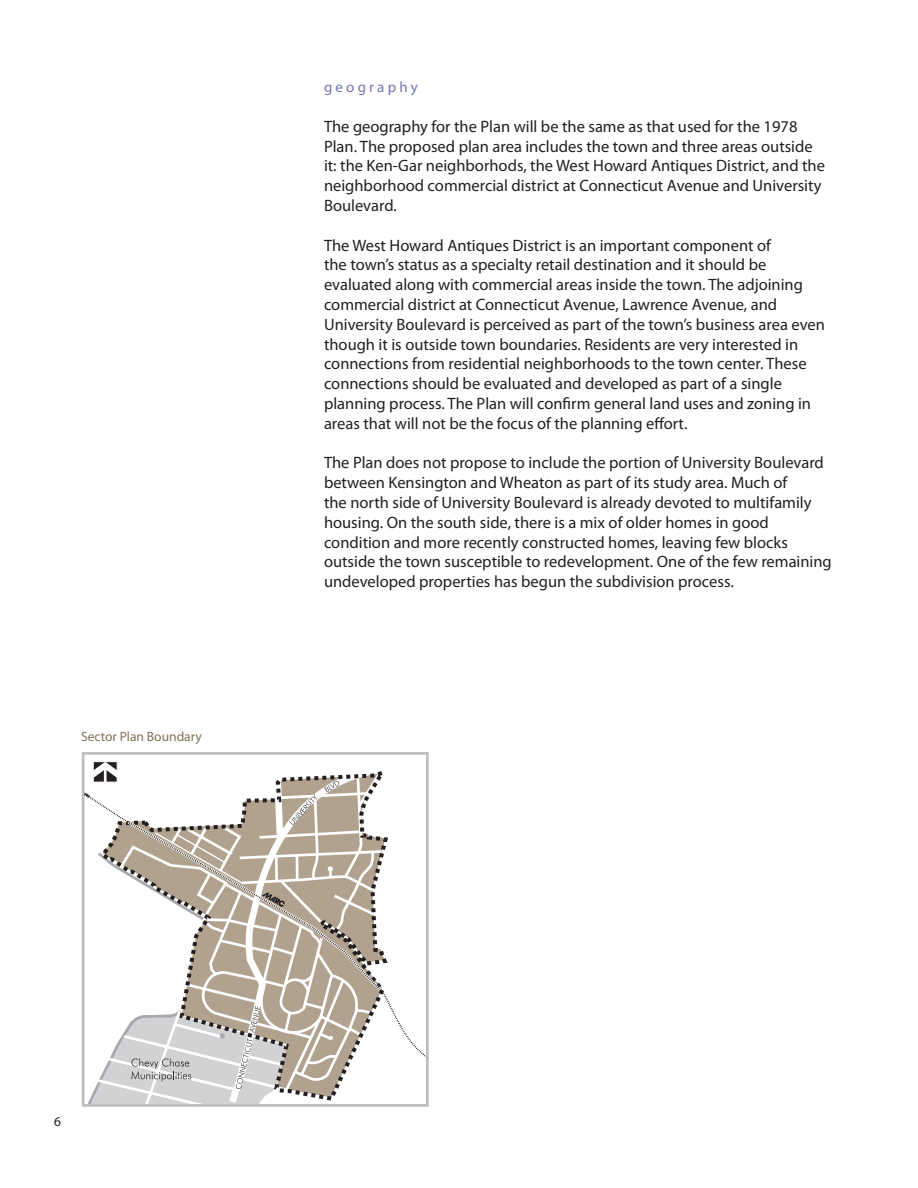
<style>
.page{position:relative;width:918px;height:1188px;background:#fff}
.page>*{position:absolute;margin:0;border:0;box-sizing:border-box;transform-origin:0 0}
.t1{font:16.5px/19.8px "Myriad Pro";color:#231f20}
.t2{font:15px "Myriad Pro";color:#7477b0}
.t3{font:13.5px "Myriad Pro";color:#806f57}
.t4{font:13.5px "Myriad Pro";color:#231f20}
</style>
<div class="page">
<div style="left:82px;top:752px;width:347px;height:355px;border:3px solid #bcbdc0"></div>
<svg style="left:84px;top:762px;width:341px;height:345px"></svg>
<p class="t3" style="left:81px;top:728px;width:122px">Sector Plan Boundary</p>
<p class="t2" style="left:324px;top:78px;width:96px">g e o g r a p h y</p>
<p class="t1" style="left:324px;top:116px;width:503px">The geography for the Plan will be the same as that used for the 1978<br>Plan. The proposed plan area includes the town and three areas outside it: the Ken-Gar neighborhods, the West Howard Antiques District, and the neighborhood commercial district at Connecticut Avenue and University Boulevard.</p>
<p class="t1" style="left:324px;top:235px;width:503px">The West Howard Antiques District is an important component of<br>the town’s status as a specialty retail destination and it should be evaluated along with commercial areas inside the town. The adjoining commercial district at Connecticut Avenue, Lawrence Avenue, and University Boulevard is perceived as part of the town’s business area even though it is outside town boundaries. Residents are very interested in connections from residential neighborhoods to the town center. These connections should be evaluated and developed as part of a single planning process. The Plan will confirm general land uses and zoning in areas that will not be the focus of the planning effort.</p>
<p class="t1" style="left:324px;top:453px;width:509px">The Plan does not propose to include the portion of University Boulevard between Kensington and Wheaton as part of its study area. Much of<br>the north side of University Boulevard is already devoted to multifamily housing. On the south side, there is a mix of older homes in good condition and more recently constructed homes, leaving few blocks outside the town susceptible to redevelopment. One of the few remaining undeveloped properties has begun the subdivision process.</p>
<p class="t4" style="left:54px;top:1113px;width:8px">6</p>
</div>
